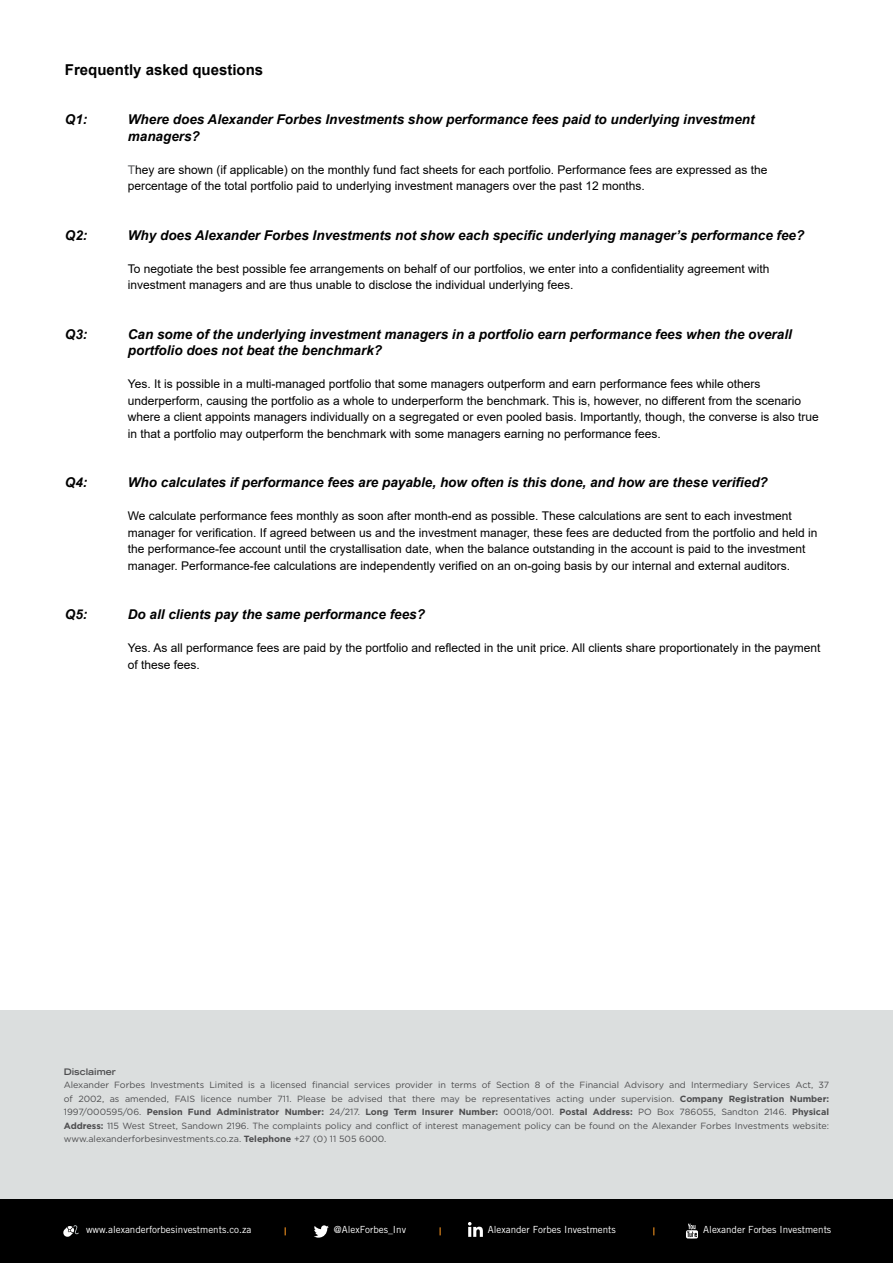
<style>
.page{position:relative;width:893px;height:1263px;background:#fff}
.page>*{position:absolute;margin:0;border:0;box-sizing:border-box;transform-origin:0 0}
.t1{font:700 15px "Arial";color:#000}
.t2{font:italic 700 13.5px/16.5px "Arial";color:#000}
.t3{font:12px/16.5px "Arial";color:#000}
.t4{font:9.75px "Trade Gothic LT Std";color:#fff}
.t5{font:9px/13.5px "Gotham";color:#4d4d4f;text-align:justify}
.t6{font:700 expanded 9px "Trade Gothic LT Std";color:#4d4d4f}
.s1{color:#58595b}
.s2{font-weight:700}
</style>
<div class="page">
<div style="left:0;top:1199px;width:893px;height:64px;background:#000"></div>
<svg style="left:63px;top:1225px;width:16px;height:12px"></svg>
<svg style="left:314px;top:1225px;width:15px;height:12px"></svg>
<svg style="left:468px;top:1222px;width:15px;height:15px"></svg>
<svg style="left:686px;top:1224px;width:12px;height:14px"></svg>
<div style="left:0;top:1011px;width:893px;height:188px;background:#dbdede"></div>
<p class="t1" style="left:65px;top:59px;width:200px">Frequently asked questions</p>
<p class="t2" style="left:65px;top:112px;width:24px">Q1:</p>
<p class="t2" style="left:128px;top:112px;width:628px">Where does Alexander Forbes Investments show performance fees paid to underlying investment managers?</p>
<p class="t3" style="left:128px;top:161px;width:641px"><span class="s1">T</span>hey are shown (if applicable) on the monthly fund fact sheets for each portfolio. Performance fees are expressed as the percentage of the total portfolio paid to underlying investment managers over the past 12 months.</p>
<p class="t2" style="left:65px;top:227px;width:24px">Q2:</p>
<p class="t2" style="left:128px;top:227px;width:678px">Why does Alexander Forbes Investments not show each specific underlying manager’s performance fee?</p>
<p class="t3" style="left:128px;top:260px;width:643px">To negotiate the best possible fee arrangements on behalf of our portfolios, we enter into a confidentiality agreement with investment managers and are thus unable to disclose the individual underlying fees.</p>
<p class="t2" style="left:65px;top:326px;width:24px">Q3:</p>
<p class="t2" style="left:128px;top:326px;width:665px">Can some of the underlying investment managers in a portfolio earn performance fees when the overall portfolio does not beat the benchmark?</p>
<p class="t3" style="left:128px;top:376px;width:692px">Yes. It is possible in a multi-managed portfolio that some managers outperform and earn performance fees while others underperform, causing the portfolio as a whole to underperform the benchmark. This is, however, no different from the scenario where a client appoints managers individually on a segregated or even pooled basis. Importantly, though, the converse is also true in that a portfolio may outperform the benchmark with some managers earning no performance fees.</p>
<p class="t2" style="left:65px;top:475px;width:24px">Q4:</p>
<p class="t2" style="left:128px;top:475px;width:641px">Who calculates if performance fees are payable, how often is this done, and how are these verified?</p>
<p class="t3" style="left:128px;top:508px;width:691px">We calculate performance fees monthly as soon after month-end as possible. These calculations are sent to each investment manager for verification. If agreed between us and the investment manager, these fees are deducted from the portfolio and held in the performance-fee account until the crystallisation date, when the balance outstanding in the account is paid to the investment manager. Performance-fee calculations are independently verified on an on-going basis by our internal and external auditors.</p>
<p class="t2" style="left:65px;top:607px;width:24px">Q5:</p>
<p class="t2" style="left:128px;top:607px;width:299px">Do all clients pay the same performance fees?</p>
<p class="t3" style="left:128px;top:640px;width:694px">Yes. As all performance fees are paid by the portfolio and reflected in the unit price. All clients share proportionately in the payment of these fees.</p>
<p class="t6" style="left:64px;top:1065px;width:54px">Disclaimer</p>
<p class="t5" style="left:64px;top:1078px;width:767px">Alexander Forbes Investments Limited is a licensed financial services provider in terms of Section 8 of the Financial Advisory and Intermediary Services Act, 37 of 2002, as amended, FAIS licence number 711. Please be advised that there may be representatives acting under supervision. <span class="s2">Company Registration Number:<br></span>1997/000595/06. <span class="s2">Pension Fund Administrator Number:</span> 24/217. <span class="s2">Long Term Insurer Number:</span> 00018/001. <span class="s2">Postal Address:</span> PO Box 786055, Sandton 2146. <span class="s2">Physical Address:</span> 115 West Street, Sandown 2196. The complaints policy and conflict of interest management policy can be found on the Alexander Forbes Investments website: www.alexanderforbesinvestments.co.za. <span class="s2">Telephone</span> +27 (0) 11 505 6000.</p>
<p class="t4" style="left:86px;top:1223px;width:167px">www.alexanderforbesinvestments.co.za</p>
<p class="t4" style="left:334px;top:1224px;width:74px">@AlexForbes_Inv</p>
<p class="t4" style="left:488px;top:1224px;width:129px">Alexander Forbes Investments</p>
<p class="t4" style="left:703px;top:1224px;width:129px">Alexander Forbes Investments</p>
</div>
